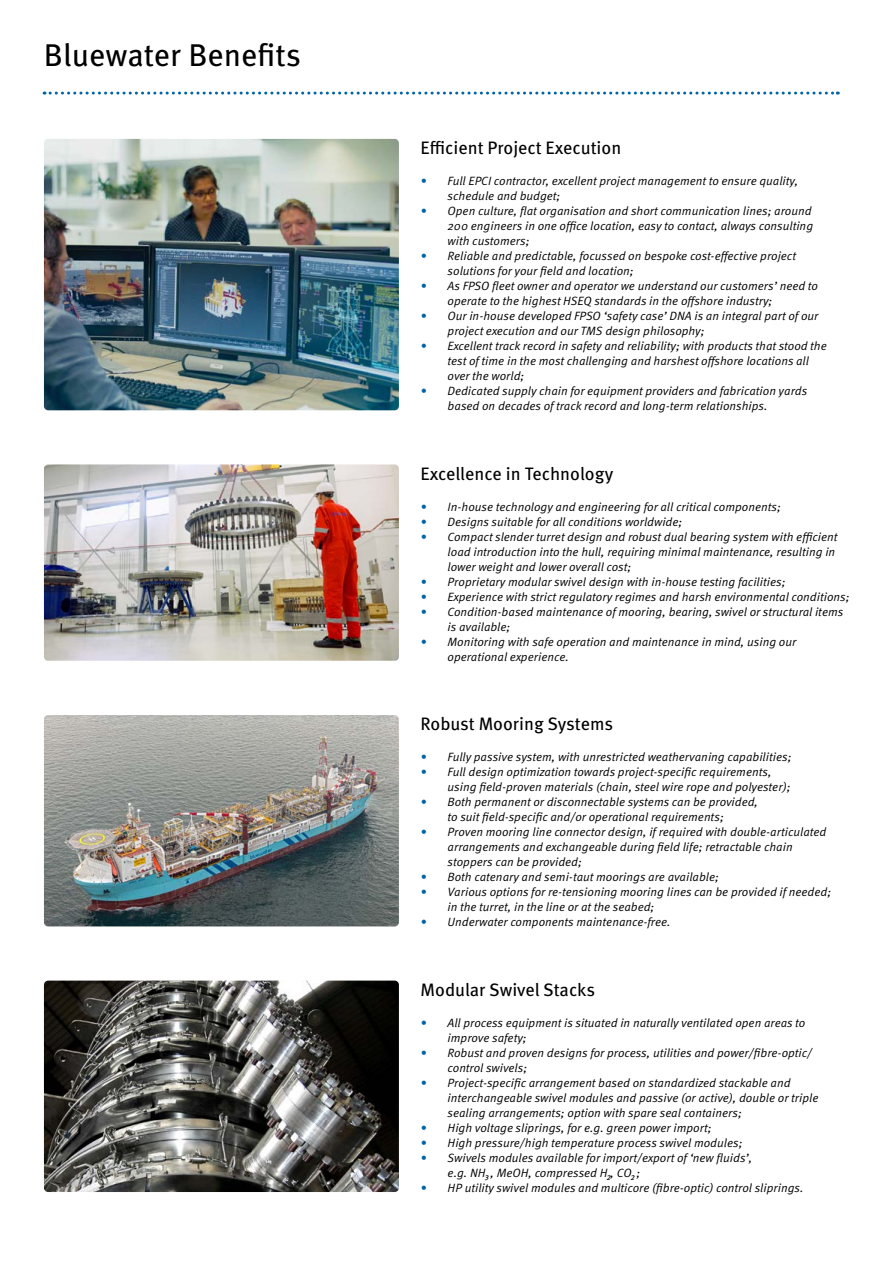
<style>
.page{position:relative;width:881px;height:1263px;background:#fff}
.page>*{position:absolute;margin:0;border:0;box-sizing:border-box;transform-origin:0 0}
.t1{font:31.5px "Meta Pro";color:#000}
.t2{font:18px "Meta Pro";color:#000}
.t3{font:12px/15px "Meta Pro Norm Ita";color:#000}
.s1{color:#0064a7}
</style>
<div class="page">
<svg style="left:44px;top:92px;width:794px;height:3px"></svg>
<img style="left:44px;top:464px;width:355px;height:197px">
<img style="left:44px;top:715px;width:355px;height:211px">
<svg style="left:44px;top:980px;width:355px;height:212px"></svg>
<img style="left:44px;top:139px;width:355px;height:271px">
<h1 class="t1" style="left:44px;top:31px;width:258px">Bluewater Benefits</h1>
<h2 class="t2" style="left:420px;top:134px;width:202px">Efficient Project Execution</h2>
<p class="t3" style="left:447px;top:173px;width:352px;text-indent:-27px"><span class="s1">•</span> Full EPCI contractor, excellent project management to ensure quality, schedule and budget;</p>
<p class="t3" style="left:447px;top:203px;width:367px;text-indent:-27px"><span class="s1">•</span> Open culture, flat organisation and short communication lines; around<br>200 engineers in one office location, easy to contact, always consulting with customers;</p>
<p class="t3" style="left:447px;top:248px;width:350px;text-indent:-27px"><span class="s1">•</span> Reliable and predictable, focussed on bespoke cost-effective project solutions for your field and location;</p>
<p class="t3" style="left:447px;top:278px;width:372px;text-indent:-27px"><span class="s1">•</span> As FPSO fleet owner and operator we understand our customers’ need to operate to the highest HSEQ standards in the offshore industry;</p>
<p class="t3" style="left:447px;top:308px;width:372px;text-indent:-27px"><span class="s1">•</span> Our in-house developed FPSO ‘safety case’ DNA is an integral part of our project execution and our TMS design philosophy;</p>
<p class="t3" style="left:447px;top:338px;width:380px;text-indent:-27px"><span class="s1">•</span> Excellent track record in safety and reliability; with products that stood the test of time in the most challenging and harshest offshore locations all over the world;</p>
<p class="t3" style="left:447px;top:383px;width:361px;text-indent:-27px"><span class="s1">•</span> Dedicated supply chain for equipment providers and fabrication yards based on decades of track record and long-term relationships.</p>
<h2 class="t2" style="left:420px;top:460px;width:194px">Excellence in Technology</h2>
<p class="t3" style="left:420px;top:498px;width:362px"><span class="s1">•</span> In-house technology and engineering for all critical components;</p>
<p class="t3" style="left:420px;top:513px;width:263px"><span class="s1">•</span> Designs suitable for all conditions worldwide;</p>
<p class="t3" style="left:447px;top:528px;width:391px;text-indent:-27px"><span class="s1">•</span> Compact slender turret design and robust dual bearing system with efficient load introduction into the hull, requiring minimal maintenance, resulting in lower weight and lower overall cost;</p>
<p class="t3" style="left:420px;top:573px;width:366px"><span class="s1">•</span> Proprietary modular swivel design with in-house testing facilities;</p>
<p class="t3" style="left:420px;top:588px;width:430px"><span class="s1">•</span> Experience with strict regulatory regimes and harsh environmental conditions;</p>
<p class="t3" style="left:447px;top:603px;width:397px;text-indent:-27px"><span class="s1">•</span> Condition-based maintenance of mooring, bearing, swivel or structural items is available;</p>
<p class="t3" style="left:447px;top:633px;width:350px;text-indent:-27px"><span class="s1">•</span> Monitoring with safe operation and maintenance in mind, using our operational experience.</p>
<h2 class="t2" style="left:420px;top:710px;width:194px">Robust Mooring Systems</h2>
<p class="t3" style="left:420px;top:749px;width:372px"><span class="s1">•</span> Fully passive system, with unrestricted weathervaning capabilities;</p>
<p class="t3" style="left:447px;top:764px;width:344px;text-indent:-27px"><span class="s1">•</span> Full design optimization towards project-specific requirements, using field-proven materials (chain, steel wire rope and polyester);</p>
<p class="t3" style="left:420px;top:794px;width:339px;text-align:center"><span class="s1">•</span> Both permanent or disconnectable systems can be provided, to suit field-specific and/or operational requirements;</p>
<p class="t3" style="left:447px;top:824px;width:380px;text-indent:-27px"><span class="s1">•</span> Proven mooring line connector design, if required with double-articulated arrangements and exchangeable during field life; retractable chain stoppers can be provided;</p>
<p class="t3" style="left:420px;top:869px;width:300px"><span class="s1">•</span> Both catenary and semi-taut moorings are available;</p>
<p class="t3" style="left:447px;top:884px;width:385px;text-indent:-27px"><span class="s1">•</span> Various options for re-tensioning mooring lines can be provided if needed; in the turret, in the line or at the seabed;</p>
<p class="t3" style="left:420px;top:914px;width:251px"><span class="s1">•</span> Underwater components maintenance-free.</p>
<h2 class="t2" style="left:420px;top:976px;width:176px">Modular Swivel Stacks</h2>
<p class="t3" style="left:447px;top:1014px;width:359px;text-indent:-27px"><span class="s1">•</span> All process equipment is situated in naturally ventilated open areas to improve safety;</p>
<p class="t3" style="left:447px;top:1044px;width:366px;text-indent:-27px"><span class="s1">•</span> Robust and proven designs for process, utilities and power/fibre-optic/ control swivels;</p>
<p class="t3" style="left:447px;top:1074px;width:372px;text-indent:-27px"><span class="s1">•</span> Project-specific arrangement based on standardized stackable and interchangeable swivel modules and passive (or active), double or triple sealing arrangements; option with spare seal containers;</p>
<p class="t3" style="left:420px;top:1119px;width:292px"><span class="s1">•</span> High voltage sliprings, for e.g. green power import;</p>
<p class="t3" style="left:420px;top:1134px;width:323px"><span class="s1">•</span> High pressure/high temperature process swivel modules;</p>
<p class="t3" style="left:447px;top:1149px;width:306px;text-indent:-27px"><span class="s1">•</span> Swivels modules available for import/export of ‘new fluids’, e.g. NH3 , MeOH, compressed H2, CO2 ;</p>
<p class="t3" style="left:420px;top:1179px;width:384px"><span class="s1">•</span> HP utility swivel modules and multicore (fibre-optic) control sliprings.</p>
</div>
